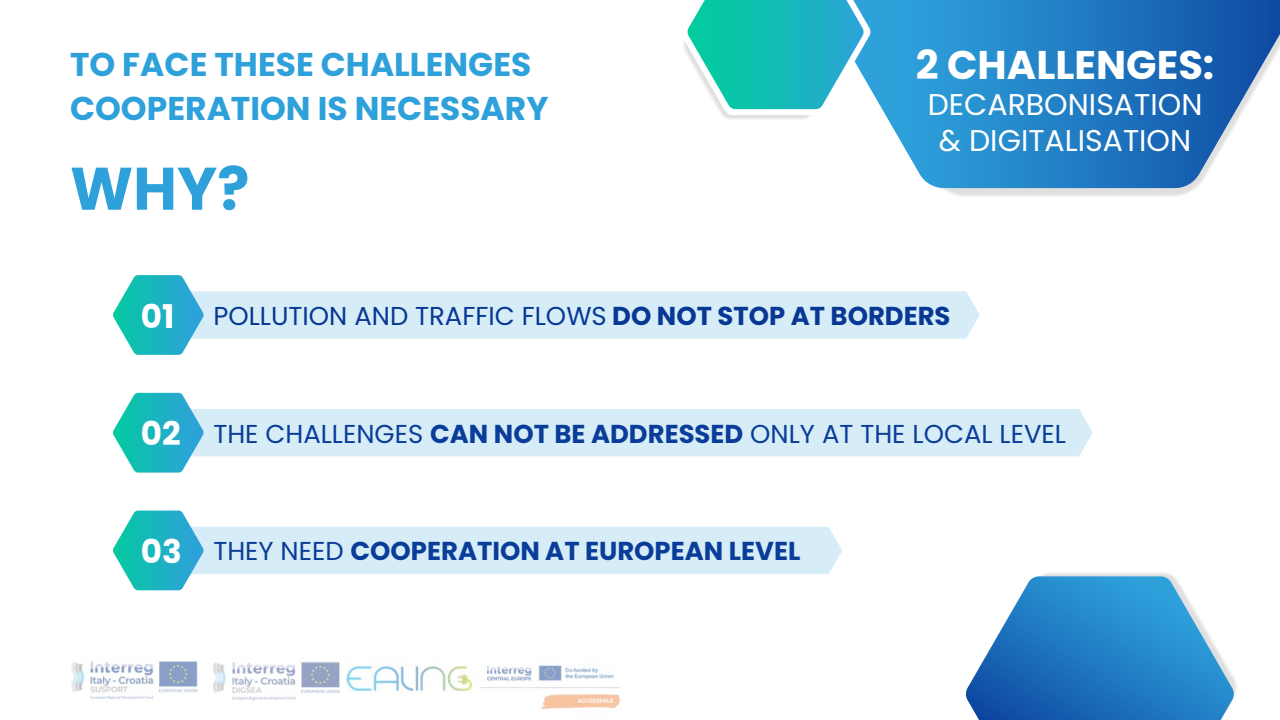
<style>
.page{position:relative;width:1280px;height:720px;background:#fff}
.page>*{position:absolute;margin:0;border:0;box-sizing:border-box;transform-origin:0 0}
.t1{font:700 60px "Poppins";color:#2ea1db}
.t2{font:700 40px "Poppins";color:#fff}
.t3{font:700 32.9px/44.6px "Poppins";color:#2ea1db}
.t4{font:30px/36px "Poppins";color:#fff;text-align:center}
.t5{font:25.9px "Poppins";color:#0a3d99}
.t6{font:700 25.9px "Poppins";color:#0a3d99}
.s1{font-weight:700;font-size:32.7px;color:#fff}
.s2{font-weight:700}
.s3{font-size:32.7px;color:#fff}
.s4{font-weight:400}
</style>
<div class="page">
<img style="left:1042px;top:573px;width:194px;height:123px">
<svg style="left:965px;top:576px;width:269px;height:144px"></svg>
<svg style="left:885px;top:0;width:395px;height:188px;background:#3a8bc9"></svg>
<img style="left:722px;top:0;width:163px;height:120px">
<svg style="left:684px;top:0;width:187px;height:115px"></svg>
<div style="left:204px;top:291px;width:775px;height:48px;background:#d6ecf7"></div>
<svg style="left:113px;top:275px;width:91px;height:80px"></svg>
<div style="left:204px;top:409px;width:888px;height:47px;background:#d6ecf7"></div>
<svg style="left:113px;top:393px;width:91px;height:80px"></svg>
<svg style="left:113px;top:511px;width:729px;height:79px"></svg>
<img style="left:71px;top:658px;width:550px;height:52px">
<p class="t3" style="left:70px;top:42px;width:480px">TO FACE THESE CHALLENGES<br>COOPERATION IS NECESSARY</p>
<h1 class="t1" style="left:70px;top:154px;width:181px">WHY?</h1>
<h2 class="t2" style="left:916px;top:42px;width:300px">2 CHALLENGES:</h2>
<p class="t4" style="left:928px;top:87px;width:276px">DECARBONISATION &amp; DIGITALISATION</p>
<p class="t5" style="left:141px;top:301px;width:811px"><span class="s1">01</span> POLLUTION AND TRAFFIC FLOWS <span class="s2">DO NOT STOP AT BORDERS</span></p>
<p class="t5" style="left:141px;top:419px;width:927px"><span class="s1">02</span> THE CHALLENGES <span class="s2">CAN NOT BE ADDRESSED</span> ONLY AT THE LOCAL LEVEL</p>
<p class="t6" style="left:141px;top:536px;width:661px"><span class="s3">03</span> <span class="s4">THEY NEED</span> COOPERATION AT EUROPEAN LEVEL</p>
</div>
